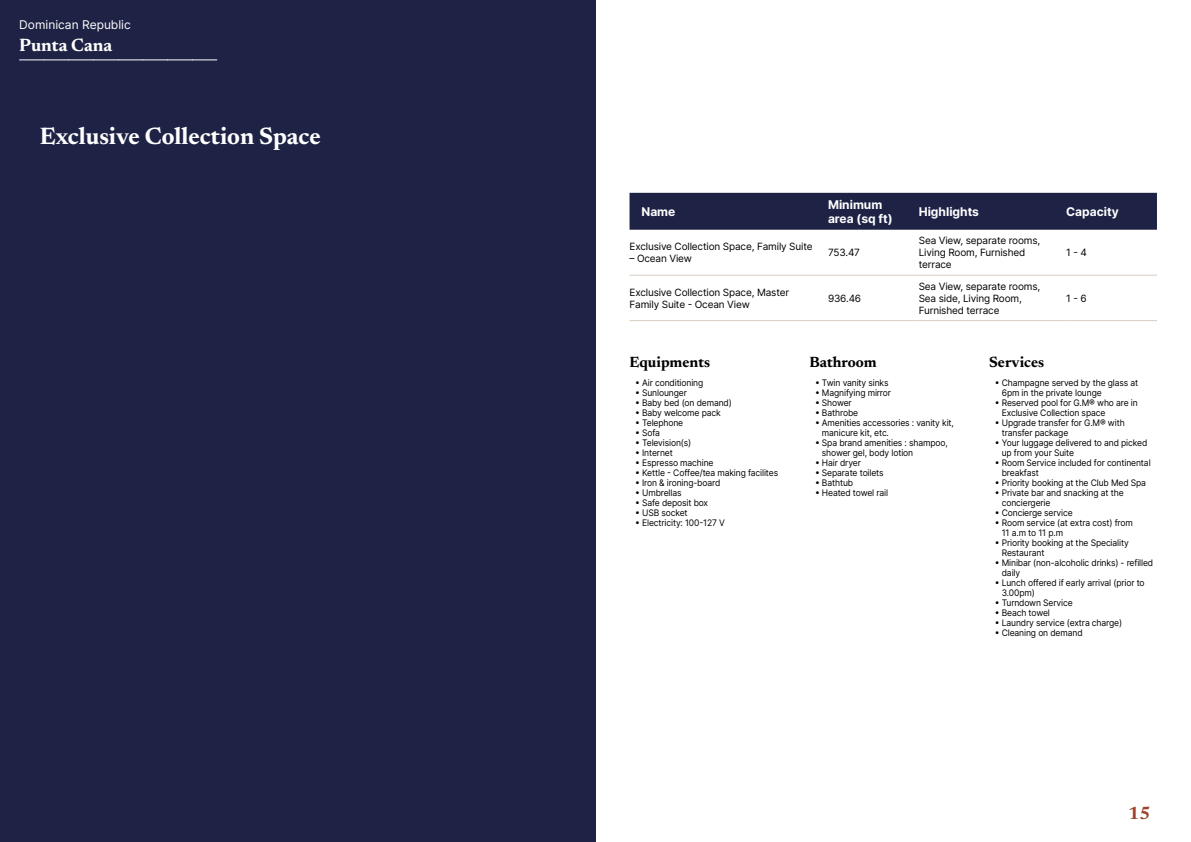
<style>
.page{position:relative;width:1191px;height:842px;background:#fff}
.page>*{position:absolute;margin:0;border:0;box-sizing:border-box;transform-origin:0 0}
.t1{font:700 24px "Newsreader 24 pt";color:#fff}
.t2{font:700 18px "Newsreader 24 pt";color:#fff}
.t3{font:700 18px "Newsreader 24 pt";color:#9d432c}
.t4{font:700 15px "Newsreader 24 pt";color:#000}
.t5{font:700 12px/14px "Inter";color:#fff}
.t6{font:12px "Inter";color:#fff}
.t7{font:10px/12px "Inter";letter-spacing:-.015em;color:#000}
.t8{font:9px/10px "Inter";letter-spacing:-.015em;color:#000;scale:.95 1}
</style>
<div class="page">
<div style="left:0;top:0;width:595px;height:842px;background:#1e2346"></div>
<svg style="left:20px;top:60px;width:197px;height:1px"></svg>
<div style="left:629px;top:193px;width:528px;height:37px;background:#1e2346"></div>
<hr style="left:629px;top:275px;width:199px;height:1px;background:#d7cdc1">
<hr style="left:828px;top:275px;width:90px;height:1px;background:#d7cdc1">
<hr style="left:918px;top:275px;width:148px;height:1px;background:#d7cdc1">
<hr style="left:1066px;top:275px;width:91px;height:1px;background:#d7cdc1">
<hr style="left:629px;top:320px;width:199px;height:1px;background:#d7cdc1">
<hr style="left:828px;top:320px;width:90px;height:1px;background:#d7cdc1">
<hr style="left:918px;top:320px;width:148px;height:1px;background:#d7cdc1">
<hr style="left:1066px;top:320px;width:91px;height:1px;background:#d7cdc1">
<h3 class="t6" style="left:19px;top:15px;width:113px">Dominican Republic</h3>
<h2 class="t2" style="left:19px;top:32px;width:94px">Punta Cana</h2>
<h1 class="t1" style="left:40px;top:119px;width:283px">Exclusive Collection Space</h1>
<h3 class="t5" style="left:641px;top:204px;width:35px">Name</h3>
<h3 class="t5" style="left:828px;top:197px;width:66px">Minimum area (sq ft)</h3>
<h3 class="t5" style="left:918px;top:204px;width:62px">Highlights</h3>
<h3 class="t5" style="left:1066px;top:204px;width:54px">Capacity</h3>
<p class="t7" style="left:629px;top:240px;width:185px">Exclusive Collection Space, Family Suite</p>
<p class="t7" style="left:629px;top:252px;width:64px">– Ocean View</p>
<p class="t7" style="left:918px;top:234px;width:123px">Sea View, separate rooms,<br>Living Room, Furnished terrace</p>
<p class="t7" style="left:828px;top:246px;width:33px">753.47</p>
<p class="t7" style="left:1066px;top:246px;width:22px">1 - 4</p>
<p class="t7" style="left:629px;top:286px;width:161px">Exclusive Collection Space, Master<br>Family Suite - Ocean View</p>
<p class="t7" style="left:828px;top:292px;width:35px">936.46</p>
<p class="t7" style="left:918px;top:280px;width:123px">Sea View, separate rooms,<br>Sea side, Living Room,<br>Furnished terrace</p>
<p class="t7" style="left:1066px;top:292px;width:22px">1 - 6</p>
<h3 class="t4" style="left:629px;top:352px;width:82px">Equipments</h3>
<p class="t8" style="left:635px;top:377px;width:73px">• Air conditioning</p>
<p class="t8" style="left:635px;top:387px;width:56px">• Sunlounger</p>
<p class="t8" style="left:635px;top:397px;width:103px">• Baby bed (on demand)</p>
<p class="t8" style="left:635px;top:407px;width:92px">• Baby welcome pack</p>
<p class="t8" style="left:635px;top:417px;width:52px">• Telephone</p>
<p class="t8" style="left:635px;top:427px;width:28px">• Sofa</p>
<p class="t8" style="left:635px;top:437px;width:61px">• Television(s)</p>
<p class="t8" style="left:635px;top:447px;width:41px">• Internet</p>
<p class="t8" style="left:635px;top:457px;width:84px">• Espresso machine</p>
<p class="t8" style="left:635px;top:467px;width:152px">• Kettle - Coffee/tea making facilites</p>
<p class="t8" style="left:635px;top:477px;width:91px">• Iron &amp; ironing-board</p>
<p class="t8" style="left:635px;top:487px;width:50px">• Umbrellas</p>
<p class="t8" style="left:635px;top:497px;width:78px">• Safe deposit box</p>
<p class="t8" style="left:635px;top:507px;width:57px">• USB socket</p>
<p class="t8" style="left:635px;top:517px;width:96px">• Electricity: 100-127 V</p>
<h3 class="t4" style="left:809px;top:352px;width:69px">Bathroom</h3>
<p class="t8" style="left:815px;top:377px;width:79px">• Twin vanity sinks</p>
<p class="t8" style="left:815px;top:387px;width:82px">• Magnifying mirror</p>
<p class="t8" style="left:815px;top:397px;width:40px">• Shower</p>
<p class="t8" style="left:815px;top:407px;width:47px">• Bathrobe</p>
<p class="t8" style="left:822px;top:417px;width:140px;text-indent:-7px">• Amenities accessories : vanity kit, manicure kit, etc.</p>
<p class="t8" style="left:822px;top:437px;width:134px;text-indent:-7px">• Spa brand amenities : shampoo, shower gel, body lotion</p>
<p class="t8" style="left:815px;top:457px;width:50px">• Hair dryer</p>
<p class="t8" style="left:815px;top:467px;width:74px">• Separate toilets</p>
<p class="t8" style="left:815px;top:477px;width:42px">• Bathtub</p>
<p class="t8" style="left:815px;top:487px;width:78px">• Heated towel rail</p>
<h3 class="t4" style="left:989px;top:352px;width:57px">Services</h3>
<p class="t8" style="left:1001px;top:377px;width:145px;text-indent:-7px">• Champagne served by the glass at<br>6pm in the private lounge</p>
<p class="t8" style="left:1001px;top:397px;width:145px;text-indent:-7px">• Reserved pool for G.M® who are in<br>Exclusive Collection space</p>
<p class="t8" style="left:1001px;top:417px;width:131px;text-indent:-7px">• Upgrade transfer for G.M® with transfer package</p>
<p class="t8" style="left:1001px;top:437px;width:155px;text-indent:-7px">• Your luggage delivered to and picked up from your Suite</p>
<p class="t8" style="left:1001px;top:457px;width:158px;text-indent:-7px">• Room Service included for continental breakfast</p>
<p class="t8" style="left:994px;top:477px;width:161px">• Priority booking at the Club Med Spa</p>
<p class="t8" style="left:1001px;top:487px;width:130px;text-indent:-7px">• Private bar and snacking at the conciergerie</p>
<p class="t8" style="left:994px;top:507px;width:84px">• Concierge service</p>
<p class="t8" style="left:1001px;top:517px;width:140px;text-indent:-7px">• Room service (at extra cost) from<br>11 a.m to 11 p.m</p>
<p class="t8" style="left:1001px;top:537px;width:135px;text-indent:-7px">• Priority booking at the Speciality<br>Restaurant</p>
<p class="t8" style="left:1001px;top:557px;width:161px;text-indent:-7px">• Minibar (non-alcoholic drinks) - refilled daily</p>
<p class="t8" style="left:1001px;top:577px;width:152px;text-indent:-7px">• Lunch offered if early arrival (prior to<br>3.00pm)</p>
<p class="t8" style="left:994px;top:597px;width:84px">• Turndown Service</p>
<p class="t8" style="left:994px;top:607px;width:59px">• Beach towel</p>
<p class="t8" style="left:994px;top:617px;width:136px">• Laundry service (extra charge)</p>
<p class="t8" style="left:994px;top:627px;width:94px">• Cleaning on demand</p>
<h2 class="t3" style="left:1128px;top:800px;width:24px">15</h2>
</div>
